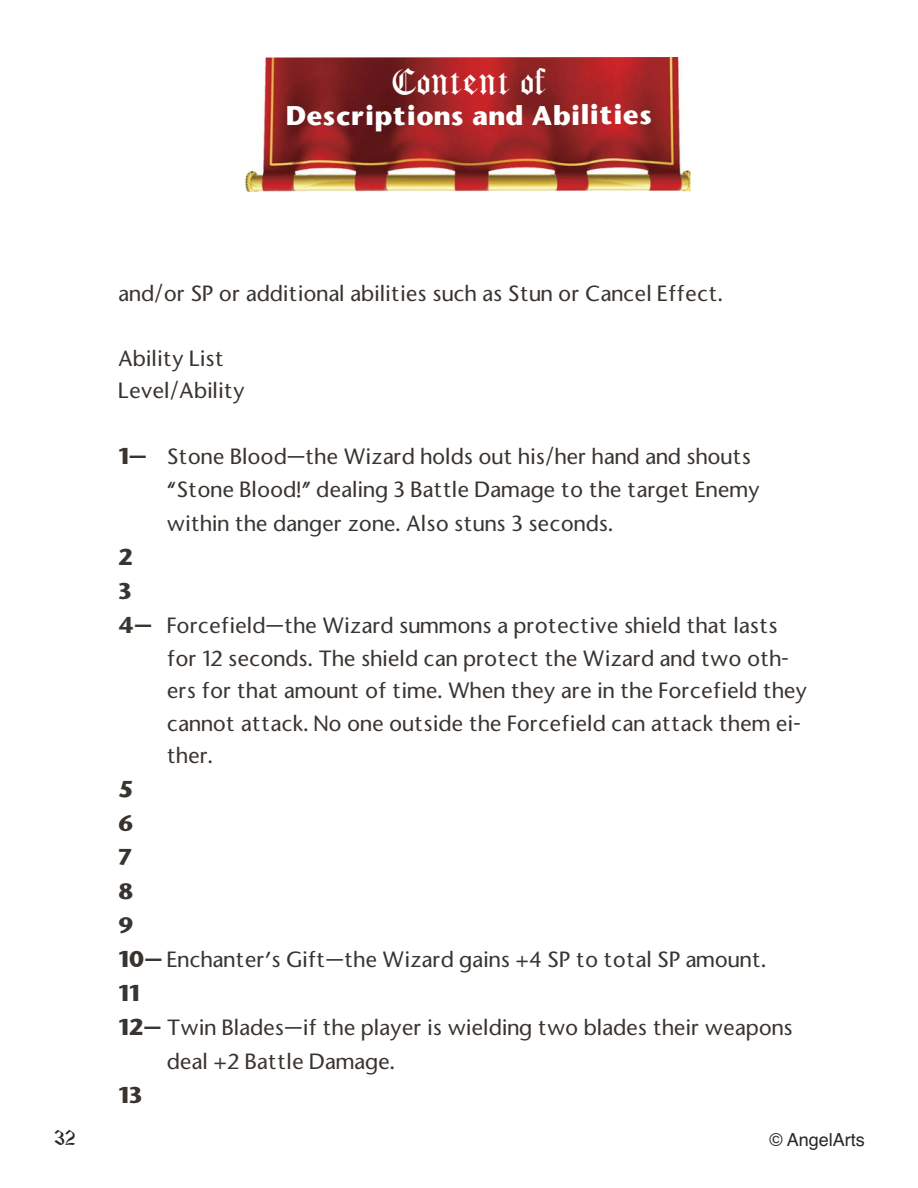
<style>
.page{position:relative;width:918px;height:1188px;background:#fff}
.page>*{position:absolute;margin:0;border:0;box-sizing:border-box;transform-origin:0 0}
.t1{font:32.4px "Castle Font";color:#fff}
.t2{font:700 25.35px "Stone Sans";color:#fff}
.t3{font:500 21px/33.3px "Stone Sans";color:#39342f}
.t4{font:700 21px "Stone Sans";color:#39342f}
.t5{font:18px "Helvetica";color:#272526}
.t6{font:18px "Castle Font";color:#272526}
.s1{font-weight:700}
</style>
<div class="page">
<img style="left:245px;top:57px;width:445px;height:135px">
<h1 class="t1" style="left:391px;top:65px;width:157px">CONTENT OF</h1>
<p class="t2" style="left:286px;top:101px;width:368px">Descriptions and Abilities</p>
<p class="t6" style="left:54px;top:1128px;width:23px">32</p>
<p class="t3" style="left:118px;top:277px;width:606px">and/or SP or additional abilities such as Stun or Cancel Effect.</p>
<p class="t3" style="left:118px;top:342px;width:128px;line-height:32.4px">Ability List<br>Level/Ability</p>
<p class="t3" style="left:167px;top:440px;width:594px;text-indent:-49px"><span class="s1">1—</span> Stone Blood—the Wizard holds out his/her hand and shouts “Stone Blood!” dealing 3 Battle Damage to the target Enemy within the danger zone. Also stuns 3 seconds.</p>
<p class="t4" style="left:118px;top:545px;width:16px">2</p>
<p class="t4" style="left:118px;top:579px;width:15px">3</p>
<p class="t3" style="left:118px;top:609px;width:661px"><span class="s1">4—</span> Forcefield—the Wizard summons a protective shield that lasts</p>
<p class="t3" style="left:167px;top:642px;width:624px">for 12 seconds. The shield can protect the Wizard and two oth-</p>
<p class="t3" style="left:167px;top:675px;width:642px">ers for that amount of time. When they are in the Forcefield they</p>
<p class="t3" style="left:167px;top:707px;width:636px">cannot attack. No one outside the Forcefield can attack them ei-</p>
<p class="t3" style="left:167px;top:739px;width:48px">ther.</p>
<p class="t4" style="left:118px;top:777px;width:17px">5</p>
<p class="t4" style="left:118px;top:811px;width:17px">6</p>
<p class="t4" style="left:118px;top:845px;width:16px">7</p>
<p class="t4" style="left:118px;top:880px;width:17px">8</p>
<p class="t4" style="left:118px;top:914px;width:17px">9</p>
<p class="t3" style="left:118px;top:943px;width:649px"><span class="s1">10—</span> Enchanter’s Gift—the Wizard gains +4 SP to total SP amount.</p>
<p class="t4" style="left:118px;top:982px;width:23px">11</p>
<p class="t3" style="left:118px;top:1011px;width:676px"><span class="s1">12—</span> Twin Blades—if the player is wielding two blades their weapons</p>
<p class="t3" style="left:167px;top:1045px;width:230px">deal +2 Battle Damage.</p>
<p class="t4" style="left:118px;top:1084px;width:26px">13</p>
<p class="t5" style="left:770px;top:1129px;width:97px">© AngelArts</p>
</div>
